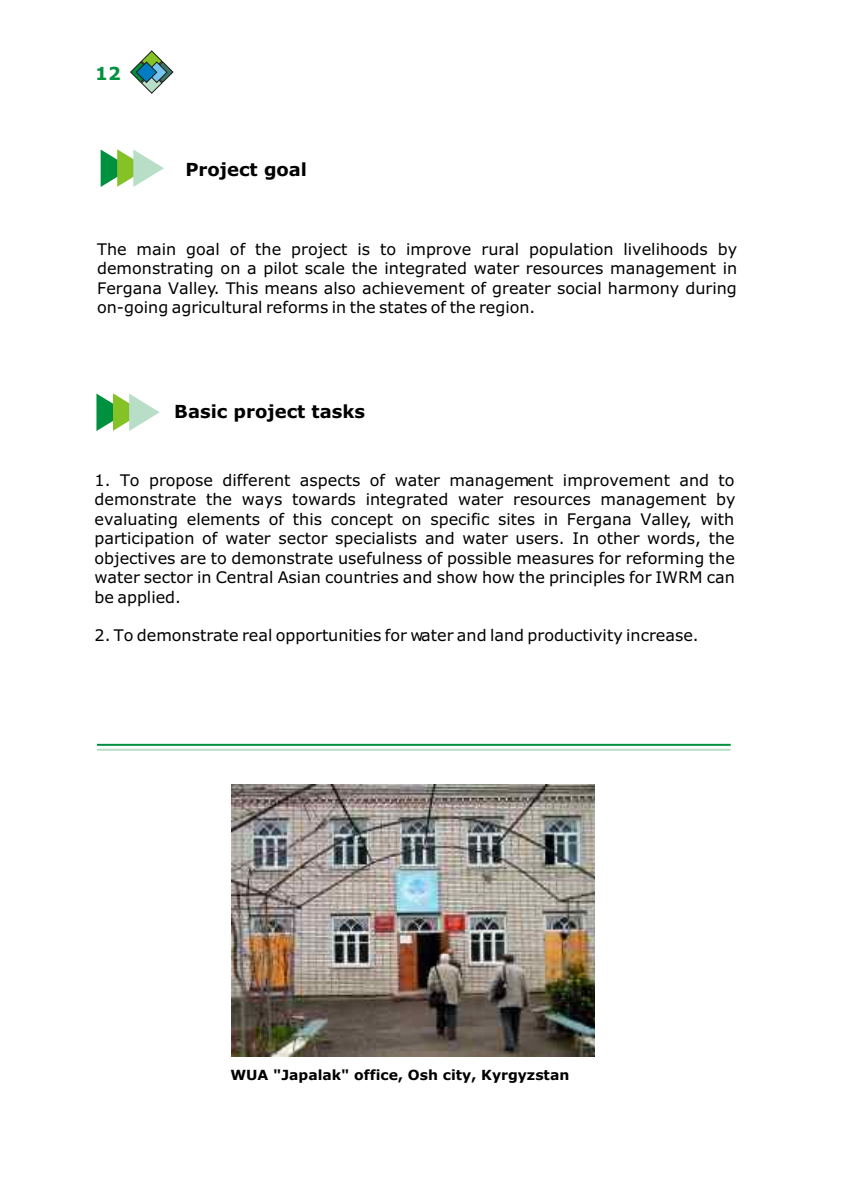
<style>
.page{position:relative;width:842px;height:1192px;background:#fff}
.page>*{position:absolute;margin:0;border:0;box-sizing:border-box;transform-origin:0 0}
.t1{font:700 18px "Verdana";color:#000}
.t2{font:700 18px "Verdana";color:#009140}
.t3{font:16px/19.4px "Verdana";color:#000;text-align:justify}
.t4{font:700 14px "Verdana";color:#000}
</style>
<div class="page">
<svg style="left:130px;top:50px;width:43px;height:44px"></svg>
<svg style="left:101px;top:149px;width:63px;height:38px"></svg>
<svg style="left:96px;top:393px;width:64px;height:38px"></svg>
<img style="left:232px;top:784px;width:362px;height:272px">
<hr style="left:97px;top:744px;width:634px;height:2px;background:#009140">
<hr style="left:97px;top:749px;width:634px;height:2px;background:#b8dec7">
<p class="t2" style="left:95px;top:66px;width:27px">12</p>
<p class="t1" style="left:185px;top:162px;width:123px">Project goal</p>
<p class="t3" style="left:97px;top:241px;width:642px">The main goal of the project is to improve rural population livelihoods by demonstrating on a pilot scale the integrated water resources management in Fergana Valley. This means also achievement of greater social harmony during on-going agricultural reforms in the states of the region.</p>
<p class="t1" style="left:174px;top:404px;width:193px">Basic project tasks</p>
<p class="t3" style="left:95px;top:472px;width:643px">1. To propose different aspects of water management improvement and to demonstrate the ways towards integrated water resources management by evaluating elements of this concept on specific sites in Fergana Valley, with participation of water sector specialists and water users. In other words, the objectives are to demonstrate usefulness of possible measures for reforming the water sector in Central Asian countries and show how the principles for IWRM can be applied.</p>
<p class="t3" style="left:95px;top:627px;width:606px">2. To demonstrate real opportunities for water and land productivity increase.</p>
<p class="t4" style="left:230px;top:1070px;width:340px">WUA "Japalak" office, Osh city, Kyrgyzstan</p>
</div>
